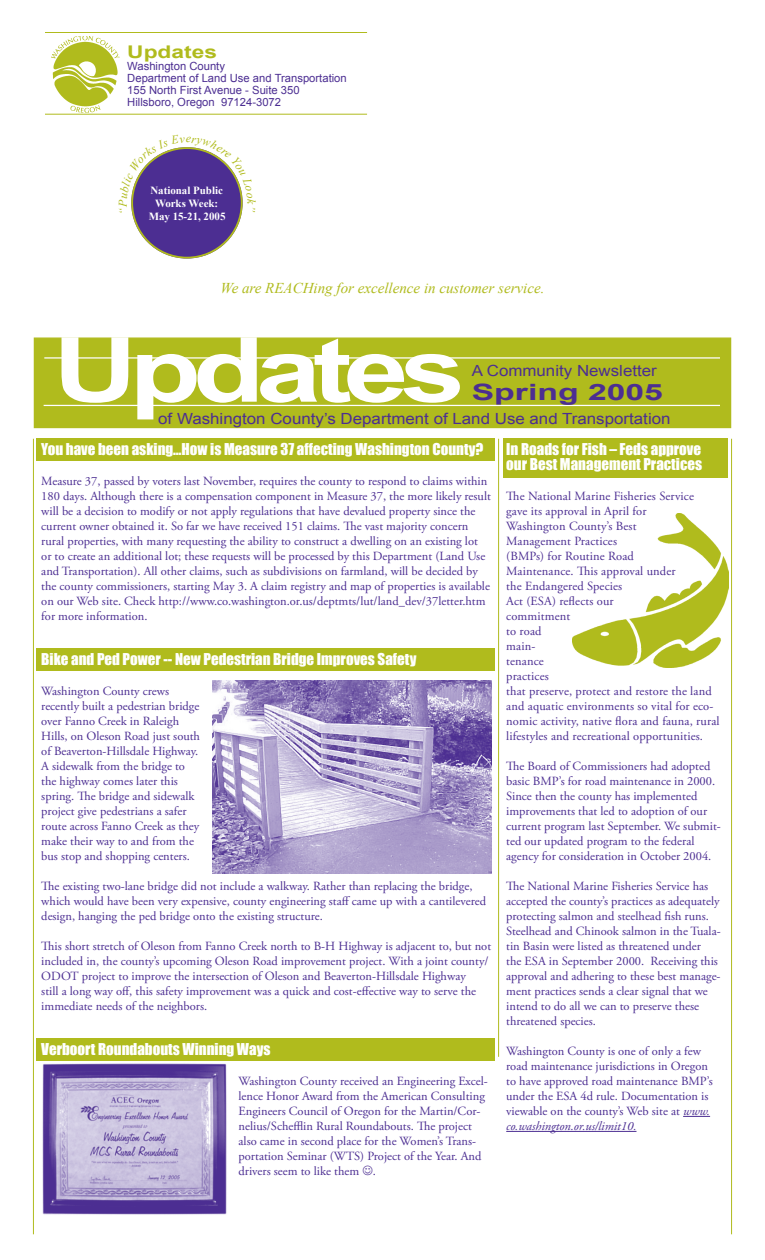
<style>
.page{position:relative;width:765px;height:1260px;background:#fff}
.page>*{position:absolute;margin:0;border:0;box-sizing:border-box;transform-origin:0 0}
.PageMaker_Defaults{font:700 90px "Arial";letter-spacing:-.07em;color:#fff;scale:1.3 1}
.PageMaker_Defaults-2{font:700 22.5px "Arial";color:#4c2e92;scale:1.5 1}
.PageMaker_Defaults-3{font:700 17.5px "Arial";color:#b0bb1d;scale:1.3 1}
.PageMaker_Defaults-4{font:15.38px "Arial";color:#4c2e92;scale:1.1 1}
.t1{font:15px/15px "Impact";color:#fff}
.t2{font:italic 15px "Times New Roman";color:#b0bb1d}
.t3{font:12.5px/15px "Adobe Garamond Pro";color:#4c2e92}
.t4{font:italic 11.88px "Times New Roman";color:#b0bb1d}
.PageMaker_Defaults-5{font:11.25px "Arial";color:#4c2e92}
.t5{font:700 10.88px/12.8px "Times New Roman";color:#fff;text-align:center}
.s1{font-style:italic}
</style>
<div class="page">
<img style="left:573px;top:514px;width:156px;height:154px">
<div style="left:36px;top:1039px;width:459px;height:22px;background:#b0bb1d"></div>
<div style="left:36px;top:649px;width:459px;height:22px;background:#b0bb1d"></div>
<div style="left:36px;top:439px;width:459px;height:22px;background:#b0bb1d"></div>
<div style="left:34px;top:338px;width:697px;height:90px;background:#b0bb1d"></div>
<hr style="left:33px;top:439px;width:1px;height:795px;background:#b0bb1d">
<hr style="left:731px;top:439px;width:1px;height:795px;background:#b0bb1d">
<hr style="left:44px;top:405px;width:676px;height:1px;background:#fff">
<hr style="left:44px;top:357px;width:676px;height:2px;background:#fff">
<hr style="left:45px;top:32px;width:322px;height:1px;background:#b0bb1d">
<hr style="left:45px;top:114px;width:322px;height:1px;background:#b0bb1d">
<img style="left:51px;top:36px;width:69px;height:76px">
<hr style="left:498px;top:439px;width:1px;height:618px;background:#b0bb1d">
<div style="left:503px;top:439px;width:225px;height:39px;background:#b0bb1d"></div>
<svg style="left:683px;top:1116px;width:27px;height:1px"></svg>
<hr style="left:506px;top:1131px;width:130px;height:1px;background:#4c2e92">
<img style="left:212px;top:681px;width:279px;height:193px">
<img style="left:42px;top:1063px;width:185px;height:152px">
<div style="left:132px;top:148px;width:110px;height:110px;background:#4c2e92;border-radius:50%"></div>
<svg style="left:131px;top:147px;width:112px;height:66px"></svg>
<p class="PageMaker_Defaults-3" style="left:127px;top:41px;width:71px">Updates</p>
<p class="PageMaker_Defaults-5" style="left:127px;top:59px;width:99px">Washington County</p>
<p class="PageMaker_Defaults-5" style="left:127px;top:71px;width:221px">Department of Land Use and Transportation</p>
<p class="PageMaker_Defaults-5" style="left:127px;top:83px;width:174px">155 North First Avenue - Suite 350</p>
<p class="PageMaker_Defaults-5" style="left:127px;top:94px;width:155px">Hillsboro, Oregon 97124-3072</p>
<p class="t4" style="left:115px;top:207px;width:9px;rotate:-90deg">P</p>
<p class="t5" style="left:141px;top:184px;width:93px">W rks Fair<br>May 15-16 at<br>Washington Square</p>
<p class="t5" style="left:150px;top:184px;width:74px">National Public<br>Works Week:</p>
<p class="t5" style="left:149px;top:210px;width:78px">May 15-21, 2005</p>
<p class="t2" style="left:221px;top:277px;width:325px">We are REACHing for excellence in customer service.</p>
<p class="PageMaker_Defaults" style="left:53px;top:311px;width:319px">Updates</p>
<p class="PageMaker_Defaults-4" style="left:472px;top:360px;width:170px">A Community Newsletter</p>
<p class="PageMaker_Defaults-2" style="left:472px;top:377px;width:129px">Spring 2005</p>
<p class="PageMaker_Defaults-4" style="left:158px;top:408px;width:467px">of Washington County’s Department of Land Use and Transportation</p>
<p class="t1" style="left:41px;top:441px;width:444px">You have been asking…How is Measure 37 affecting Washington County?</p>
<p class="t3" style="left:41px;top:474px;width:451px">Measure 37, passed by voters last November, requires the county to respond to claims within 180 days. Although there is a compensation component in Measure 37, the more likely result will be a decision to modify or not apply regulations that have devalued property since the current owner obtained it. So far we have received 151 claims. The vast majority concern rural properties, with many requesting the ability to construct a dwelling on an existing lot or to create an additional lot; these requests will be processed by this Department (Land Use and Transportation). All other claims, such as subdivisions on farmland, will be decided by the county commissioners, starting May 3. A claim registry and map of properties is available on our Web site. Check http://www.co.washington.or.us/deptmts/lut/land_dev/37letter.htm for more information.</p>
<p class="t1" style="left:41px;top:651px;width:377px">Bike and Ped Power -- New Pedestrian Bridge Improves Safety</p>
<p class="t3" style="left:41px;top:684px;width:160px">Washington County crews recently built a pedestrian bridge over Fanno Creek in Raleigh<br>Hills, on Oleson Road just south of Beaverton-Hillsdale Highway.<br>A sidewalk from the bridge to the highway comes later this spring. The bridge and sidewalk project give pedestrians a safer route across Fanno Creek as they make their way to and from the bus stop and shopping centers.</p>
<p class="t3" style="left:41px;top:879px;width:446px">The existing two-lane bridge did not include a walkway. Rather than replacing the bridge, which would have been very expensive, county engineering staff came up with a cantilevered design, hanging the ped bridge onto the existing structure.</p>
<p class="t3" style="left:41px;top:939px;width:451px">This short stretch of Oleson from Fanno Creek north to B-H Highway is adjacent to, but not included in, the county’s upcoming Oleson Road improvement project. With a joint county/ ODOT project to improve the intersection of Oleson and Beaverton-Hillsdale Highway<br>still a long way off, this safety improvement was a quick and cost-effective way to serve the immediate needs of the neighbors.</p>
<p class="t1" style="left:41px;top:1041px;width:231px">Verboort Roundabouts Winning Ways</p>
<p class="t3" style="left:239px;top:1074px;width:251px">Washington County received an Engineering Excel&shy;lence Honor Award from the American Consulting Engineers Council of Oregon for the Martin/Cor&shy;nelius/Schefflin Rural Roundabouts. The project also came in second place for the Women’s Trans&shy;portation Seminar (WTS) Project of the Year. And drivers seem to like them .</p>
<p class="t1" style="left:506px;top:441px;width:197px">In Roads for Fish – Feds approve our Best Management Practices</p>
<p class="t3" style="left:506px;top:489px;width:215px">The National Marine Fisheries Service<br>gave its approval in April for<br>Washington County’s Best<br>Management Practices<br>(BMPs) for Routine Road<br>Maintenance. This approval under<br>the Endangered Species<br>Act (ESA) reflects our<br>commitment<br>to road<br>main-<br>tenance<br>practices<br>that preserve, protect and restore the land and aquatic environments so vital for eco&shy;nomic activity, native flora and fauna, rural lifestyles and recreational opportunities.</p>
<p class="t3" style="left:506px;top:759px;width:216px">The Board of Commissioners had adopted basic BMP’s for road maintenance in 2000.<br>Since then the county has implemented improvements that led to adoption of our current program last September. We submit&shy;ted our updated program to the federal agency for consideration in October 2004.</p>
<p class="t3" style="left:506px;top:879px;width:216px">The National Marine Fisheries Service has accepted the county’s practices as adequately protecting salmon and steelhead fish runs.<br>Steelhead and Chinook salmon in the Tuala&shy;tin Basin were listed as threatened under<br>the ESA in September 2000. Receiving this approval and adhering to these best manage&shy;ment practices sends a clear signal that we intend to do all we can to preserve these threatened species.</p>
<p class="t3" style="left:506px;top:1044px;width:208px">Washington County is one of only a few road maintenance jurisdictions in Oregon to have approved road maintenance BMP’s under the ESA 4d rule. Documentation is viewable on the county’s Web site at <span class="s1">www. co.washington.or.us/limit10.</span></p>
</div>
